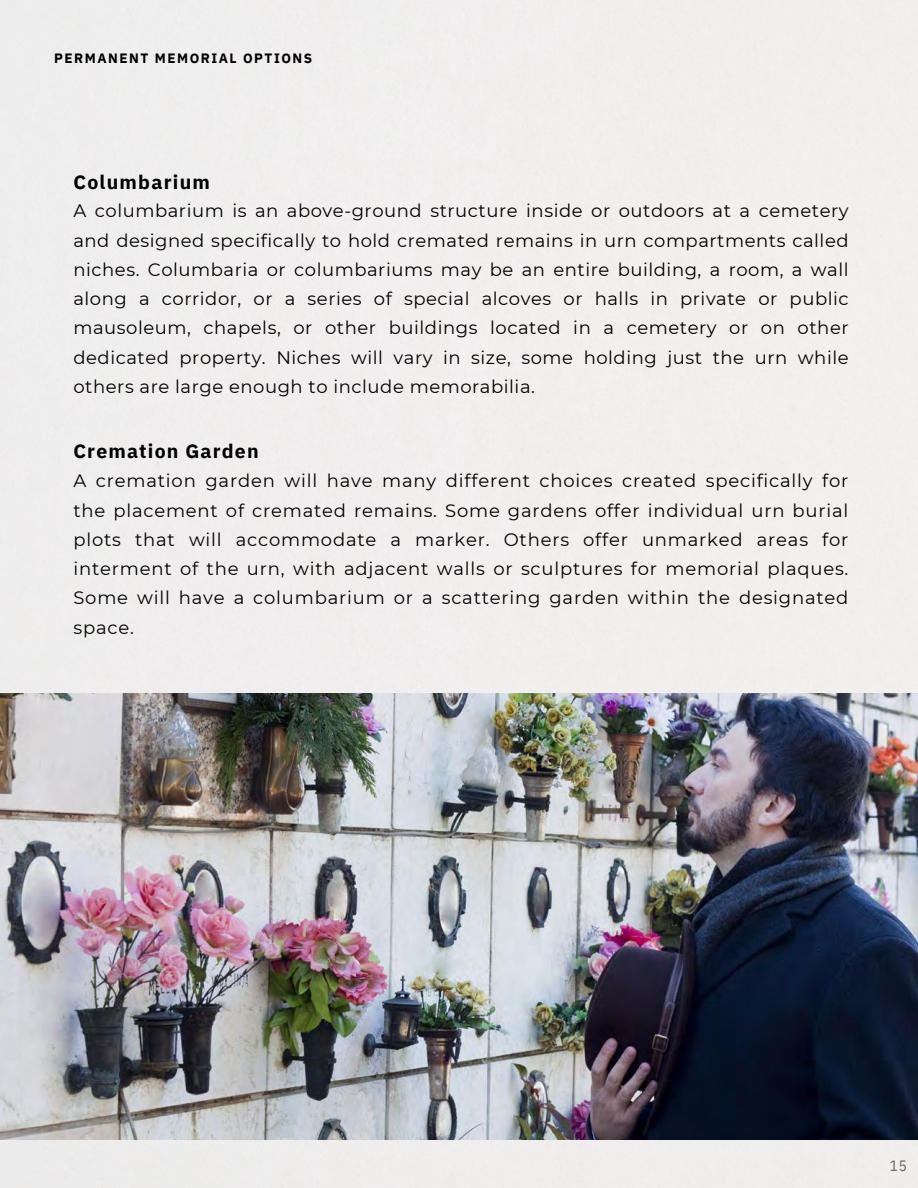
<style>
.page{position:relative;width:918px;height:1188px;background:#fff}
.page>*{position:absolute;margin:0;border:0;box-sizing:border-box;transform-origin:0 0}
.t1{font:700 19.5px "IBM Plex Sans";letter-spacing:.06em;color:#000}
.t2{font:18px/29.2px "Montserrat";letter-spacing:.035em;color:#000;text-align:justify}
.t3{font:15px "IBM Plex Sans Cond";color:#5f6b72}
.t4{font:700 13.5px "IBM Plex Sans";letter-spacing:.115em;color:#000}
</style>
<div class="page">
<img style="left:0;top:693px;width:918px;height:447px">
<p class="t4" style="left:54px;top:49px;width:260px">PERMANENT MEMORIAL OPTIONS</p>
<p class="t1" style="left:73px;top:169px;width:138px">Columbarium</p>
<p class="t2" style="left:73px;top:196px;width:777px">A columbarium is an above-ground structure inside or outdoors at a cemetery and designed specifically to hold cremated remains in urn compartments called niches. Columbaria or columbariums may be an entire building, a room, a wall along a corridor, or a series of special alcoves or halls in private or public mausoleum, chapels, or other buildings located in a cemetery or on other dedicated property. Niches will vary in size, some holding just the urn while others are large enough to include memorabilia.</p>
<p class="t1" style="left:73px;top:438px;width:187px">Cremation Garden</p>
<p class="t2" style="left:73px;top:466px;width:776px">A cremation garden will have many different choices created specifically for the placement of cremated remains. Some gardens offer individual urn burial plots that will accommodate a marker. Others offer unmarked areas for interment of the urn, with adjacent walls or sculptures for memorial plaques.<br>Some will have a columbarium or a scattering garden within the designated space.</p>
<p class="t3" style="left:890px;top:1155px;width:19px">15</p>
</div>
